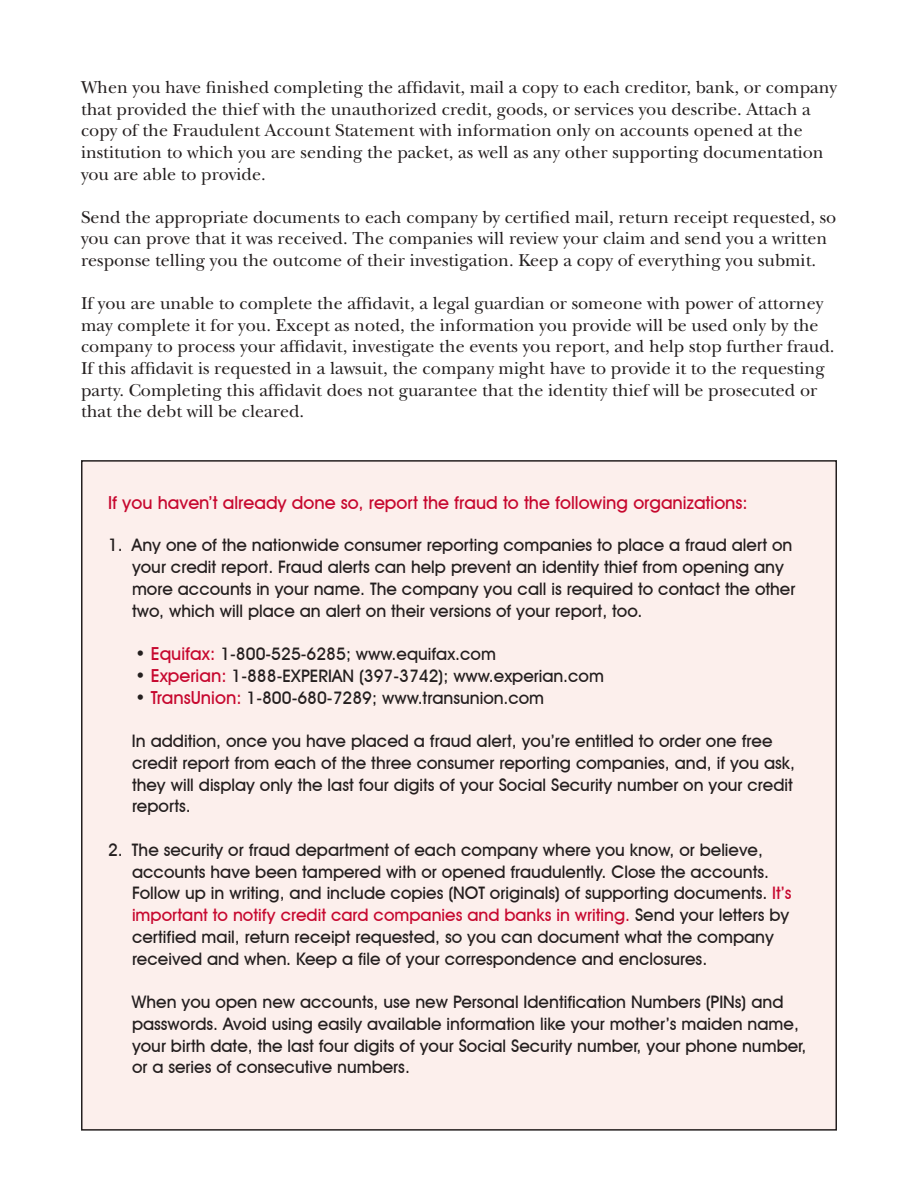
<style>
.page{position:relative;width:918px;height:1188px;background:#fff}
.page>*{position:absolute;margin:0;border:0;box-sizing:border-box;transform-origin:0 0}
.t1{font:18px/21.6px "New Baskerville Std";color:#241f1f}
.t2{font:500 18px "Avant Garde IT Cby BT";color:#c7082f}
.t3{font:500 17.25px/21.8px "Avant Garde IT Cby BT";color:#241f1f}
.s1{font-size:18px}
.s2{font-size:18px;color:#c7082f}
.s3{color:#c7082f}
</style>
<div class="page">
<div style="left:82px;top:461px;width:754px;height:669px;background:#fcefec"></div>
<p class="t1" style="left:81px;top:77px;width:758px">When you have finished completing the affidavit, mail a copy to each creditor, bank, or company that provided the thief with the unauthorized credit, goods, or services you describe. Attach a copy of the Fraudulent Account Statement with information only on accounts opened at the institution to which you are sending the packet, as well as any other supporting documentation you are able to provide.</p>
<p class="t1" style="left:81px;top:206px;width:757px">Send the appropriate documents to each company by certified mail, return receipt requested, so you can prove that it was received. The companies will review your claim and send you a written response telling you the outcome of their investigation. Keep a copy of everything you submit.</p>
<p class="t1" style="left:81px;top:293px;width:755px">If you are unable to complete the affidavit, a legal guardian or someone with power of attorney may complete it for you. Except as noted, the information you provide will be used only by the company to process your affidavit, investigate the events you report, and help stop further fraud.<br>If this affidavit is requested in a lawsuit, the company might have to provide it to the requesting party. Completing this affidavit does not guarantee that the identity thief will be prosecuted or that the debt will be cleared.</p>
<p class="t2" style="left:108px;top:491px;width:641px">If you haven’t already done so, report the fraud to the following organizations:</p>
<p class="t3" style="left:132px;top:534px;width:665px;text-indent:-24px">1. Any one of the nationwide consumer reporting companies to place a fraud alert on your credit report. Fraud alerts can help prevent an identity thief from opening any more accounts in your name. The company you call is required to contact the other two, which will place an alert on their versions of your report, too.</p>
<p class="t3" style="left:135px;top:643px;width:363px"><span class="s1">•</span> <span class="s2">Equifax:</span> 1-800-525-6285; www.equifax.com</p>
<p class="t3" style="left:135px;top:665px;width:471px"><span class="s1">•</span> <span class="s2">Experian:</span> 1-888-EXPERIAN (397-3742); www.experian.com</p>
<p class="t3" style="left:135px;top:687px;width:411px"><span class="s1">•</span> <span class="s2">TransUnion:</span> 1-800-680-7289; www.transunion.com</p>
<p class="t3" style="left:132px;top:730px;width:665px">In addition, once you have placed a fraud alert, you’re entitled to order one free credit report from each of the three consumer reporting companies, and, if you ask, they will display only the last four digits of your Social Security number on your credit reports.</p>
<p class="t3" style="left:132px;top:839px;width:639px;text-indent:-24px">2. The security or fraud department of each company where you know, or believe, accounts have been tampered with or opened fraudulently. Close the accounts.<br>Follow up in writing, and include copies (NOT</p>
<p class="t3" style="left:132px;top:882px;width:661px;text-indent:358px">originals) of supporting documents. <span class="s3">It’s important to notify credit card companies and banks in writing.</span> Send your letters by certified mail, return receipt requested, so you can document what the company received and when. Keep a file of your correspondence and enclosures.</p>
<p class="t3" style="left:132px;top:991px;width:676px">When you open new accounts, use new Personal Identification Numbers (PINs) and passwords. Avoid using easily available information like your mother’s maiden name, your birth date, the last four digits of your Social Security number, your phone number, or a series of consecutive numbers.</p>
</div>
